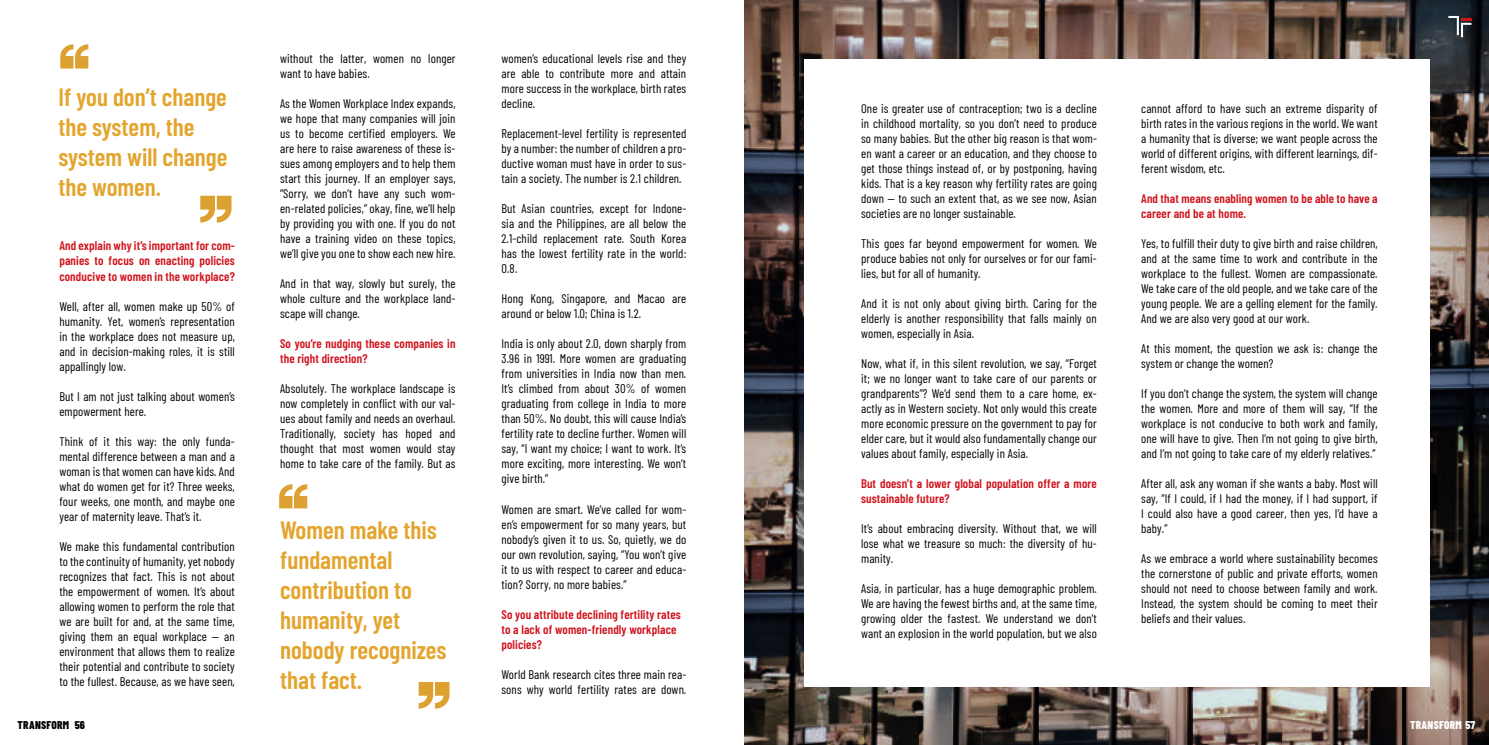
<style>
.page{position:relative;width:1489px;height:745px;background:#fff}
.page>*{position:absolute;margin:0;border:0;box-sizing:border-box;transform-origin:0 0}
.t1{font:600 25px/30px "Barlow Condensed";color:#e3a52d}
.t2{font:12.5px/15px "Barlow Condensed";letter-spacing:.01em;color:#000;text-align:justify}
.t3{font:600 12.5px/15px "Barlow Condensed";letter-spacing:.01em;color:#d0121b}
.t4{font:800 11.25px "Barlow Condensed";letter-spacing:.025em;color:#000}
.t5{font:800 11.25px "Barlow Condensed";letter-spacing:.025em;color:#fff}
</style>
<div class="page">
<img style="left:744px;top:0;width:744px;height:744px">
<div style="left:804px;top:58px;width:625px;height:628px;background:#fff"></div>
<svg style="left:200px;top:196px;width:31px;height:26px"></svg>
<svg style="left:60px;top:44px;width:28px;height:24px"></svg>
<svg style="left:418px;top:682px;width:31px;height:26px"></svg>
<svg style="left:279px;top:484px;width:28px;height:24px"></svg>
<svg style="left:1448px;top:16px;width:23px;height:21px"></svg>
<h1 class="t1" style="left:58px;top:80px;width:170px">If you don’t change the system, the system will change the women.</h1>
<p class="t3" style="left:59px;top:237px;width:177px;text-align:justify">And explain why it’s important for com&shy;panies to focus on enacting policies conducive to women in the workplace?</p>
<p class="t2" style="left:59px;top:297px;width:177px">Well, after all, women make up 50% of humanity. Yet, women’s representation in the workplace does not measure up, and in decision-making roles, it is still appallingly low.</p>
<p class="t2" style="left:59px;top:387px;width:177px">But I am not just talking about women’s empowerment here.</p>
<p class="t2" style="left:59px;top:432px;width:177px">Think of it this way: the only funda&shy;mental difference between a man and a woman is that women can have kids. And what do women get for it? Three weeks, four weeks, one month, and maybe one year of maternity leave. That’s it.</p>
<p class="t2" style="left:59px;top:537px;width:177px">We make this fundamental contribution to the continuity of humanity, yet nobody recognizes that fact. This is not about the empowerment of women. It’s about allowing women to perform the role that we are built for and, at the same time, giving them an equal workplace — an environment that allows them to realize their potential and contribute to society to the fullest. Because, as we have seen,</p>
<p class="t2" style="left:280px;top:50px;width:177px">without the latter, women no longer want to have babies.</p>
<p class="t2" style="left:280px;top:95px;width:177px">As the Women Workplace Index expands, we hope that many companies will join us to become certified employers. We are here to raise awareness of these is&shy;sues among employers and to help them start this journey. If an employer says, “Sorry, we don’t have any such wom&shy;en-related policies,” okay, fine, we’ll help by providing you with one. If you do not have a training video on these topics, we’ll give you one to show each new hire.</p>
<p class="t2" style="left:280px;top:275px;width:177px">And in that way, slowly but surely, the whole culture and the workplace land&shy;scape will change.</p>
<p class="t3" style="left:280px;top:335px;width:177px">So you’re nudging these companies in the right direction?</p>
<p class="t2" style="left:280px;top:380px;width:177px">Absolutely. The workplace landscape is now completely in conflict with our val&shy;ues about family and needs an overhaul.<br>Traditionally, society has hoped and thought that most women would stay home to take care of the family. But as</p>
<h1 class="t1" style="left:280px;top:513px;width:168px">Women make this fundamental contribution to humanity, yet nobody recognizes that fact.</h1>
<p class="t2" style="left:501px;top:50px;width:186px">women’s educational levels rise and they are able to contribute more and attain more success in the workplace, birth rates decline.</p>
<p class="t2" style="left:501px;top:125px;width:186px">Replacement-level fertility is represented by a number: the number of children a pro&shy;ductive woman must have in order to sus&shy;tain a society. The number is 2.1 children.</p>
<p class="t2" style="left:501px;top:200px;width:186px">But Asian countries, except for Indone&shy;sia and the Philippines, are all below the 2.1-child replacement rate. South Korea has the lowest fertility rate in the world:<br>0.8.</p>
<p class="t2" style="left:501px;top:290px;width:186px">Hong Kong, Singapore, and Macao are around or below 1.0; China is 1.2.</p>
<p class="t2" style="left:501px;top:335px;width:186px">India is only about 2.0, down sharply from 3.96 in 1991. More women are graduating from universities in India now than men.<br>It’s climbed from about 30% of women graduating from college in India to more than 50%. No doubt, this will cause India’s fertility rate to decline further. Women will say, “I want my choice; I want to work. It’s more exciting, more interesting. We won’t give birth.”</p>
<p class="t2" style="left:501px;top:500px;width:186px">Women are smart. We’ve called for wom&shy;en’s empowerment for so many years, but nobody’s given it to us. So, quietly, we do our own revolution, saying, “You won’t give it to us with respect to career and educa&shy;tion? Sorry, no more babies.”</p>
<p class="t3" style="left:501px;top:605px;width:181px">So you attribute declining fertility rates to a lack of women-friendly workplace policies?</p>
<p class="t2" style="left:501px;top:665px;width:186px">World Bank research cites three main rea&shy;sons why world fertility rates are down.</p>
<p class="t2" style="left:861px;top:100px;width:237px">One is greater use of contraception; two is a decline in childhood mortality, so you don’t need to produce so many babies. But the other big reason is that wom&shy;en want a career or an education, and they choose to get those things instead of, or by postponing, having kids. That is a key reason why fertility rates are going down — to such an extent that, as we see now, Asian societies are no longer sustainable.</p>
<p class="t2" style="left:861px;top:235px;width:237px">This goes far beyond empowerment for women. We produce babies not only for ourselves or for our fami&shy;lies, but for all of humanity.</p>
<p class="t2" style="left:861px;top:295px;width:237px">And it is not only about giving birth. Caring for the elderly is another responsibility that falls mainly on women, especially in Asia.</p>
<p class="t2" style="left:861px;top:355px;width:237px">Now, what if, in this silent revolution, we say, “Forget it; we no longer want to take care of our parents or grandparents”? We’d send them to a care home, ex&shy;actly as in Western society. Not only would this create more economic pressure on the government to pay for elder care, but it would also fundamentally change our values about family, especially in Asia.</p>
<p class="t3" style="left:861px;top:475px;width:237px">But doesn’t a lower global population offer a more sustainable future?</p>
<p class="t2" style="left:861px;top:520px;width:237px">It’s about embracing diversity. Without that, we will lose what we treasure so much: the diversity of hu&shy;manity.</p>
<p class="t2" style="left:861px;top:580px;width:237px">Asia, in particular, has a huge demographic problem.<br>We are having the fewest births and, at the same time, growing older the fastest. We understand we don’t want an explosion in the world population, but we also</p>
<p class="t2" style="left:1141px;top:100px;width:238px">cannot afford to have such an extreme disparity of birth rates in the various regions in the world. We want a humanity that is diverse; we want people across the world of different origins, with different learnings, dif&shy;ferent wisdom, etc.</p>
<p class="t3" style="left:1141px;top:190px;width:238px">And that means enabling women to be able to have a career and be at home.</p>
<p class="t2" style="left:1141px;top:235px;width:238px">Yes, to fulfill their duty to give birth and raise children, and at the same time to work and contribute in the workplace to the fullest. Women are compassionate.<br>We take care of the old people, and we take care of the young people. We are a gelling element for the family.<br>And we are also very good at our work.</p>
<p class="t2" style="left:1141px;top:340px;width:238px">At this moment, the question we ask is: change the system or change the women?</p>
<p class="t2" style="left:1141px;top:385px;width:238px">If you don’t change the system, the system will change the women. More and more of them will say, “If the workplace is not conducive to both work and family, one will have to give. Then I’m not going to give birth, and I’m not going to take care of my elderly relatives.”</p>
<p class="t2" style="left:1141px;top:475px;width:238px">After all, ask any woman if she wants a baby. Most will say, “If I could, if I had the money, if I had support, if I could also have a good career, then yes, I’d have a baby.”</p>
<p class="t2" style="left:1141px;top:550px;width:238px">As we embrace a world where sustainability becomes the cornerstone of public and private efforts, women should not need to choose between family and work.<br>Instead, the system should be coming to meet their beliefs and their values.</p>
<p class="t4" style="left:18px;top:716px;width:69px">TRANSFORM 56</p>
<p class="t5" style="left:1409px;top:716px;width:67px">TRANSFORM 57</p>
</div>
